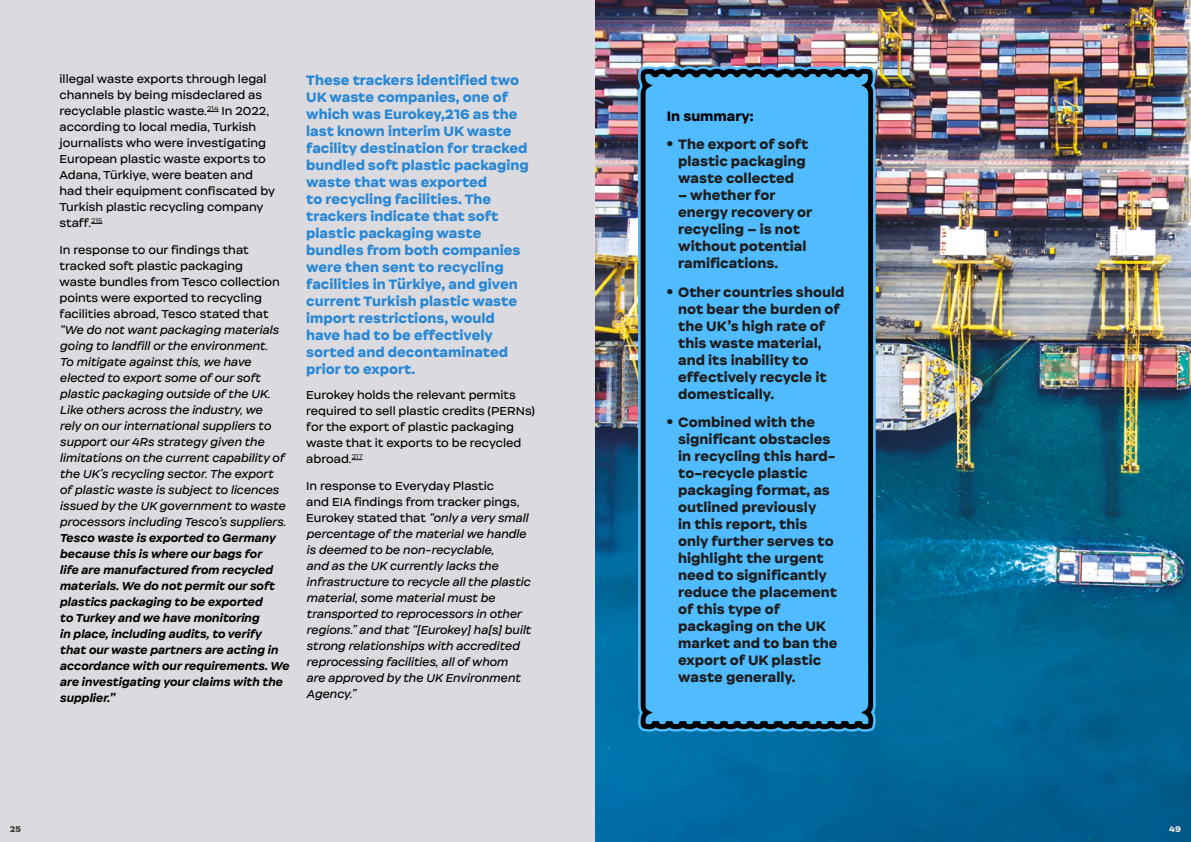
<style>
.page{position:relative;width:1191px;height:842px;background:#dadadf}
.page>*{position:absolute;margin:0;border:0;box-sizing:border-box;transform-origin:0 0}
.Black_bullets{font:900 13px/17px "Internacional";color:#1c1c1c}
.Copy{font:900 13px/17px "Internacional";color:#2887d4}
.Black_highlighted_copy{font:900 13px "Internacional";color:#000}
.Copy-2{font:italic 11px/16px "Internacional";color:#000}
.Copy-3{font:11px/16px "Internacional";color:#000}
.t1{font:900 8px "Internacional";color:#3f3c37}
.t2{font:900 8px "Internacional";color:#e8e8e8}
.s1{font-style:normal}
.s2{font-weight:700}
.s3{font-size:14px}
</style>
<div class="page">
<img style="left:595px;top:0;width:596px;height:842px">
<img style="left:633px;top:0;width:247px;height:737px">
<div style="left:640px;top:68px;width:233px;height:662px;background:#50bcff"></div>
<svg style="left:207px;top:111px;width:12px;height:1px"></svg>
<p class="Copy-3" style="left:60px;top:71px;width:217px">illegal waste exports through legal channels by being misdeclared as recyclable plastic waste.<sup>214</sup> In 2022, according to local media, Turkish journalists who were investigating<br>European plastic waste exports to<br>Adana, Türkiye, were beaten and had their equipment confiscated by<br>Turkish plastic recycling company staff.<sup>215</sup></p>
<p class="Copy-2" style="left:60px;top:242px;width:231px"><span class="s1">In response to our findings that tracked soft plastic packaging<br>waste bundles from Tesco collection points were exported to recycling facilities abroad, Tesco stated that </span>“We do not want packaging materials going to landfill or the environment.<br>To mitigate against this, we have elected to export some of our soft plastic packaging outside of the UK.<br>Like others across the industry, we<br>rely on our international suppliers to support our 4Rs strategy given the limitations on the current capability of the UK’s recycling sector. The export<br>of plastic waste is subject to licences issued by the UK government to waste processors including Tesco’s suppliers.<br><span class="s2">Tesco waste is exported to Germany because this is where our bags for<br>life are manufactured from recycled materials. We do not permit our soft plastics packaging to be exported<br>to Turkey and we have monitoring<br>in place, including audits, to verify that our waste partners are acting in accordance with our requirements. We are investigating your claims with the supplier.”</span></p>
<p class="Copy" style="left:306px;top:71px;width:224px">These trackers identified two<br>UK waste companies, one of which was Eurokey,216 as the last known interim UK waste facility destination for tracked bundled soft plastic packaging waste that was exported<br>to recycling facilities. The trackers indicate that soft plastic packaging waste bundles from both companies were then sent to recycling facilities in Türkiye, and given current Turkish plastic waste import restrictions, would have had to be effectively sorted and decontaminated prior to export.</p>
<p class="Copy-3" style="left:306px;top:387px;width:230px">Eurokey holds the relevant permits required to sell plastic credits (PERNs) for the export of plastic packaging waste that it exports to be recycled abroad.<sup>217</sup></p>
<p class="Copy-2" style="left:306px;top:478px;width:226px"><span class="s1">In response to Everyday Plastic<br>and EIA findings from tracker pings, Eurokey stated that</span> “only a very small percentage of the material we handle is deemed to be non-recyclable,<br>and as the UK currently lacks the infrastructure to recycle all the plastic material, some material must be transported to reprocessors in other regions.” and that “[Eurokey] ha[s] built strong relationships with accredited reprocessing facilities, all of whom<br>are approved by the UK Environment Agency.”</p>
<p class="t1" style="left:10px;top:824px;width:13px">25</p>
<p class="Black_highlighted_copy" style="left:667px;top:108px;width:88px">In summary:</p>
<p class="Black_bullets" style="left:678px;top:136px;width:131px;text-indent:-11px"><span class="s3">•</span> The export of soft plastic packaging waste collected</p>
<p class="Black_bullets" style="left:678px;top:187px;width:136px">– whether for energy recovery or recycling – is not without potential ramifications.</p>
<p class="Black_bullets" style="left:678px;top:283px;width:168px;text-indent:-11px"><span class="s3">•</span> Other countries should not bear the burden of the UK’s high rate of this waste material, and its inability to effectively recycle it domestically.</p>
<p class="Black_bullets" style="left:678px;top:414px;width:161px;text-indent:-11px"><span class="s3">•</span> Combined with the significant obstacles in recycling this hard&shy;to-recycle plastic packaging format, as outlined previously<br>in this report, this only further serves to highlight the urgent need to significantly reduce the placement of this type of packaging on the UK market and to ban the export of UK plastic waste generally.</p>
<p class="t2" style="left:1169px;top:824px;width:13px">49</p>
</div>
